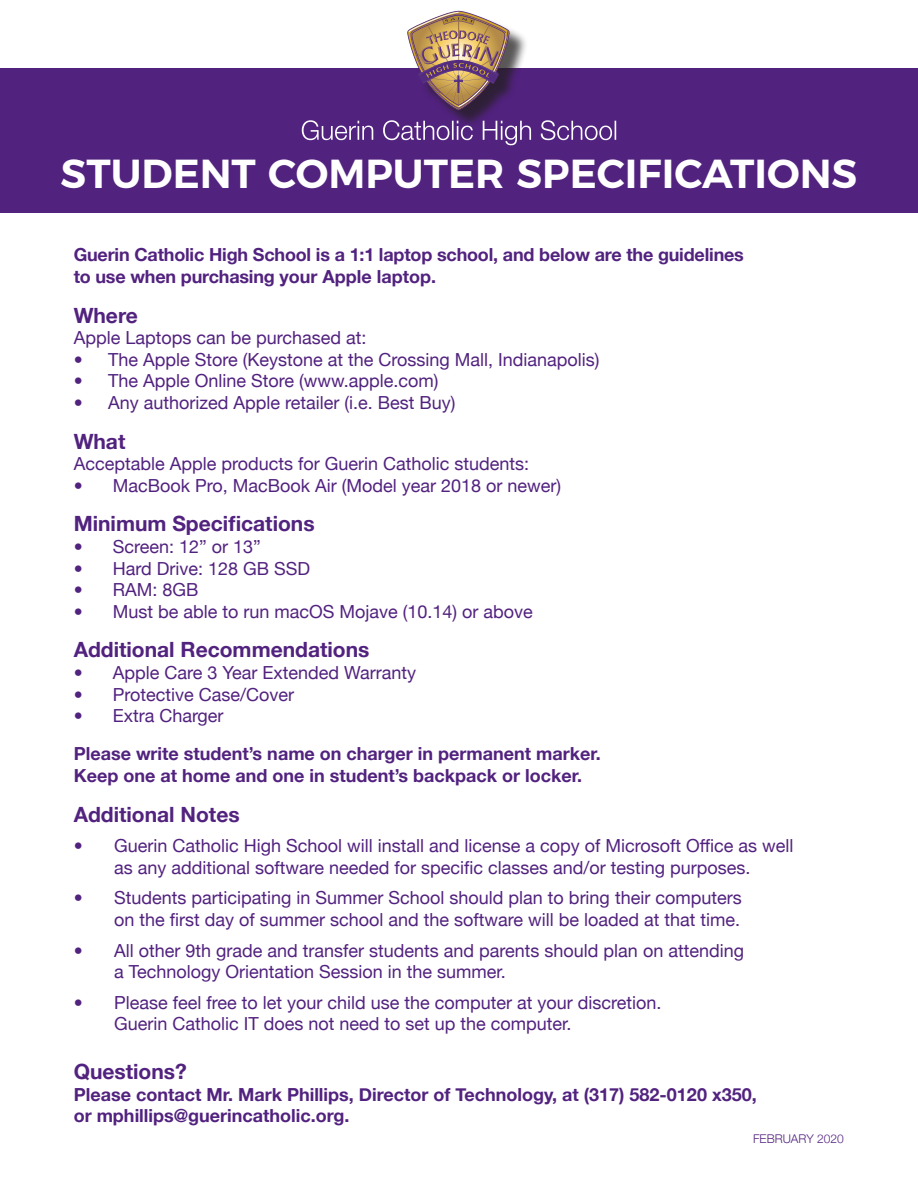
<style>
.page{position:relative;width:918px;height:1188px;background:#fff}
.page>*{position:absolute;margin:0;border:0;box-sizing:border-box;transform-origin:0 0}
.t1{font:600 40.5px "Montserrat";color:#fff}
.t2{font:700 21px "Helvetica Neue";color:#52227f}
.t3{font:18px/21.6px "Helvetica Neue";color:#52227f}
.t4{font:700 18px/21.6px "Helvetica Neue";color:#52227f}
.t5{font:300 12px "Helvetica Neue";color:#52227f}
.s1{font-weight:300}
</style>
<div class="page">
<div style="left:0;top:68px;width:918px;height:144px;background:#52227f"></div>
<div style="left:410px;top:14px;width:118px;height:115px;background:#231f20;opacity:.75"></div>
<svg style="left:407px;top:11px;width:103px;height:99px"></svg>
<svg style="left:302px;top:120px;width:314px;height:25px"></svg>
<p class="t1" style="left:61px;top:140px;width:798px">STUDENT COMPUTER SPECIFICATIONS</p>
<p class="t4" style="left:74px;top:245px;width:672px">Guerin Catholic High School is a 1:1 laptop school, and below are the guidelines to use when purchasing your Apple laptop.</p>
<p class="t2" style="left:74px;top:299px;width:66px">Where</p>
<p class="t3" style="left:74px;top:328px;width:294px">Apple Laptops can be purchased at:</p>
<p class="t3" style="left:74px;top:350px;width:527px"><span class="s1">•</span> The Apple Store (Keystone at the Crossing Mall, Indianapolis)</p>
<p class="t3" style="left:74px;top:371px;width:366px"><span class="s1">•</span> The Apple Online Store (www.apple.com)</p>
<p class="t3" style="left:74px;top:393px;width:383px"><span class="s1">•</span> Any authorized Apple retailer (i.e. Best Buy)</p>
<p class="t2" style="left:74px;top:425px;width:53px">What</p>
<p class="t3" style="left:74px;top:454px;width:457px">Acceptable Apple products for Guerin Catholic students:</p>
<p class="t3" style="left:74px;top:476px;width:489px"><span class="s1">•</span> MacBook Pro, MacBook Air (Model year 2018 or newer)</p>
<p class="t2" style="left:74px;top:507px;width:242px">Minimum Specifications</p>
<p class="t3" style="left:74px;top:537px;width:189px"><span class="s1">•</span> Screen: 12” or 13”</p>
<p class="t3" style="left:74px;top:558px;width:238px"><span class="s1">•</span> Hard Drive: 128 GB SSD</p>
<p class="t3" style="left:74px;top:580px;width:126px"><span class="s1">•</span> RAM: 8GB</p>
<p class="t3" style="left:74px;top:602px;width:461px"><span class="s1">•</span> Must be able to run macOS Mojave (10.14) or above</p>
<p class="t2" style="left:74px;top:633px;width:297px">Additional Recommendations</p>
<p class="t3" style="left:74px;top:663px;width:344px"><span class="s1">•</span> Apple Care 3 Year Extended Warranty</p>
<p class="t3" style="left:74px;top:684px;width:222px"><span class="s1">•</span> Protective Case/Cover</p>
<p class="t3" style="left:74px;top:706px;width:151px"><span class="s1">•</span> Extra Charger</p>
<p class="t4" style="left:74px;top:744px;width:529px">Please write student’s name on charger in permanent marker.<br>Keep one at home and one in student’s backpack or locker.</p>
<p class="t2" style="left:74px;top:798px;width:167px">Additional Notes</p>
<p class="t3" style="left:74px;top:836px;width:721px;text-align:center"><span class="s1">•</span> Guerin Catholic High School will install and license a copy of Microsoft Office as well as any additional software needed for specific classes and/or testing purposes.</p>
<p class="t3" style="left:74px;top:888px;width:670px;text-align:right"><span class="s1">•</span> Students participating in Summer School should plan to bring their computers on the first day of summer school and the software will be loaded at that time.</p>
<p class="t3" style="left:114px;top:940px;width:631px;text-indent:-40px"><span class="s1">•</span> All other 9th grade and transfer students and parents should plan on attending a Technology Orientation Session in the summer.</p>
<p class="t3" style="left:114px;top:993px;width:549px;text-indent:-40px"><span class="s1">•</span> Please feel free to let your child use the computer at your discretion.<br>Guerin Catholic IT does not need to set up the computer.</p>
<p class="t2" style="left:74px;top:1055px;width:115px">Questions?</p>
<p class="t4" style="left:74px;top:1084px;width:685px">Please contact Mr. Mark Phillips, Director of Technology, at (317) 582-0120 x350, or mphillips@guerincatholic.org.</p>
<p class="t5" style="left:753px;top:1130px;width:92px">FEBRUARY 2020</p>
</div>
